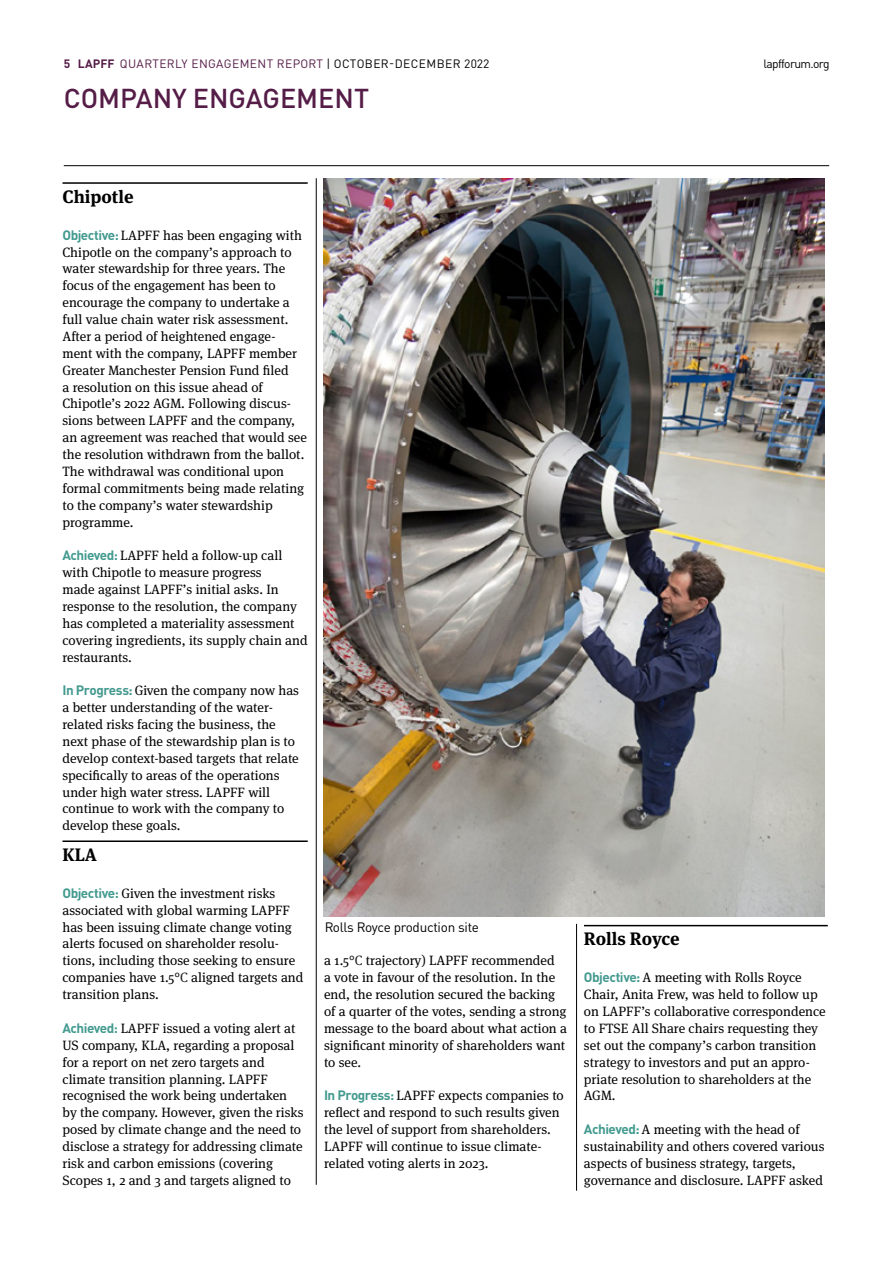
<style>
.page{position:relative;width:893px;height:1263px;background:#fff}
.page>*{position:absolute;margin:0;border:0;box-sizing:border-box;transform-origin:0 0}
.t1{font:500 27px "DINOT";color:#551c47}
.t2{font:700 18px "Meta Serif OT";color:#000}
.t3{font:13.5px/16.8px "Meta Serif OT";color:#000}
.t4{font:13.5px "DINOT";letter-spacing:-.02em;color:#000}
.t5{font:12px "DINOT";letter-spacing:.035em;color:#551c47}
.t6{font:12px "DINOT";letter-spacing:-.05em;color:#000}
.s1{font-weight:700}
.s2{color:#000}
.s3{font-family:"DINOT";font-weight:700;color:#439a8f}
.s4{color:#202124}
</style>
<div class="page">
<hr style="left:64px;top:165px;width:765px;height:1px;background:#000">
<hr style="left:316px;top:178px;width:1px;height:1007px;background:#000">
<hr style="left:63px;top:182px;width:245px;height:2px;background:#000">
<hr style="left:63px;top:840px;width:245px;height:2px;background:#000">
<hr style="left:584px;top:925px;width:244px;height:1px;background:#000">
<hr style="left:576px;top:924px;width:1px;height:267px;background:#000">
<img style="left:324px;top:178px;width:501px;height:738px">
<p class="t5" style="left:64px;top:54px;width:427px"><span class="s1">5 LAPFF</span> QUARTERLY ENGAGEMENT REPORT <span class="s2">| OCTOBER-DECEMBER 2022</span></p>
<p class="t6" style="left:763px;top:55px;width:68px">lapfforum.org</p>
<h1 class="t1" style="left:64px;top:78px;width:307px">COMPANY ENGAGEMENT</h1>
<h2 class="t2" style="left:63px;top:186px;width:73px">Chipotle</h2>
<p class="t3" style="left:63px;top:227px;width:246px"><span class="s3">Objective:</span> LAPFF has been engaging with Chipotle on the company’s approach to water stewardship for three years. The focus of the engagement has been to encourage the company to undertake a full value chain water risk assessment.<br>After a period of heightened engage&shy;ment with the company, LAPFF member Greater Manchester Pension Fund filed<br>a resolution on this issue ahead of Chipotle’s 2022 AGM. Following discus&shy;sions between LAPFF and the company, an agreement was reached that would see the resolution withdrawn from the ballot.<br>The withdrawal was conditional upon formal commitments being made relating to the company’s water stewardship programme.</p>
<p class="t3" style="left:63px;top:547px;width:247px"><span class="s3">Achieved:</span> LAPFF held a follow-up call with Chipotle to measure progress<br>made against LAPFF’s initial asks. In response to the resolution, the company has completed a materiality assessment covering ingredients, its supply chain and restaurants.</p>
<p class="t3" style="left:63px;top:682px;width:238px"><span class="s3">In Progress:</span> Given the company now has a better understanding of the water&shy;related risks facing the business, the next phase of the stewardship plan is to develop context-based targets that relate specifically to areas of the operations under high water stress. LAPFF will continue to work with the company to develop these goals.</p>
<h2 class="t2" style="left:63px;top:844px;width:36px">KLA</h2>
<p class="t3" style="left:63px;top:885px;width:242px"><span class="s3">Objective:</span> Given the investment risks associated with global warming LAPFF has been issuing climate change voting alerts focused on shareholder resolu&shy;tions, including those seeking to ensure companies have 1.5<span class="s4">°C</span> aligned targets and transition plans.</p>
<p class="t3" style="left:63px;top:1020px;width:242px"><span class="s3">Achieved:</span> LAPFF issued a voting alert at US company, KLA, regarding a proposal for a report on net zero targets and climate transition planning. LAPFF recognised the work being undertaken by the company. However, given the risks posed by climate change and the need to disclose a strategy for addressing climate risk and carbon emissions (covering Scopes 1, 2 and 3 and targets aligned to</p>
<p class="t4" style="left:325px;top:916px;width:156px">Rolls Royce production site</p>
<p class="t3" style="left:324px;top:952px;width:244px">a 1.5<span class="s4">°C</span> trajectory) LAPFF recommended<br>a vote in favour of the resolution. In the end, the resolution secured the backing of a quarter of the votes, sending a strong message to the board about what action a significant minority of shareholders want to see.</p>
<p class="t3" style="left:324px;top:1087px;width:241px"><span class="s3">In Progress:</span> LAPFF expects companies to reflect and respond to such results given the level of support from shareholders.<br>LAPFF will continue to issue climate&shy;related voting alerts in 2023.</p>
<h2 class="t2" style="left:584px;top:928px;width:97px">Rolls Royce</h2>
<p class="t3" style="left:584px;top:969px;width:243px"><span class="s3">Objective:</span> A meeting with Rolls Royce Chair, Anita Frew, was held to follow up on LAPFF’s collaborative correspondence to FTSE All Share chairs requesting they set out the company’s carbon transition strategy to investors and put an appro&shy;priate resolution to shareholders at the AGM.</p>
<p class="t3" style="left:584px;top:1121px;width:242px"><span class="s3">Achieved:</span> A meeting with the head of sustainability and others covered various aspects of business strategy, targets, governance and disclosure. LAPFF asked</p>
</div>
